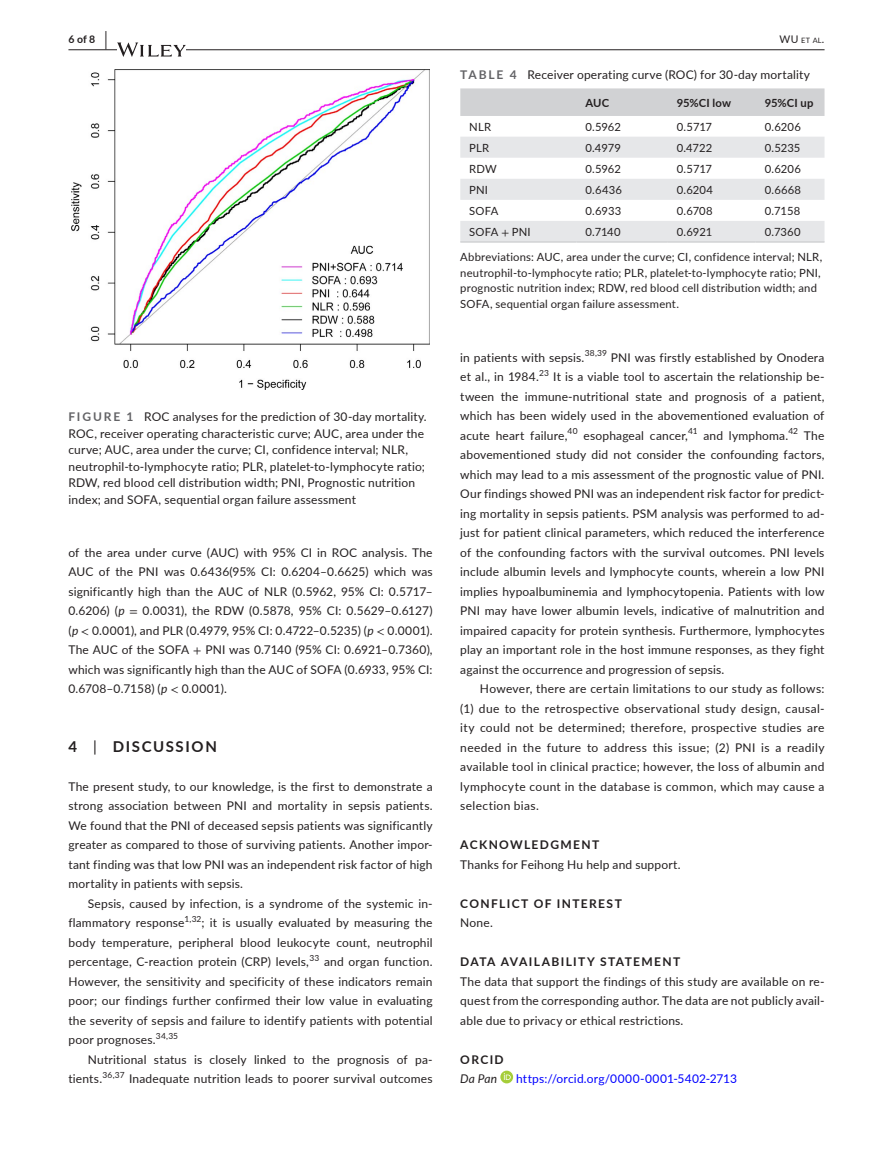
<style>
.page{position:relative;width:893px;height:1174px;background:#fff}
.page>*{position:absolute;margin:0;border:0;box-sizing:border-box;transform-origin:0 0}
.t1{font:700 15px "Lato";letter-spacing:.11em;color:#231f20}
.t2{font:12px/19.5px "Lato";letter-spacing:.015em;color:#231f20;text-align:justify}
.t3{font:700 12px "Lato";letter-spacing:.115em;color:#231f20}
.t4{font:12px "Lato";letter-spacing:.015em;color:#00f}
.t5{font:italic 12px "Lato";color:#231f20}
.t6{font:11.25px/15.8px "Lato";letter-spacing:.015em;color:#231f20}
.t7{font:700 11.25px "Lato";letter-spacing:.015em;color:#231f20}
.t8{font:700 10.5px "Lato";color:#231f20}
.t9{font:8.4px "Lato";letter-spacing:.01em;color:#231f20}
.t10{font:7.35px "Lato";color:#231f20}
.s1{font-size:19.5px}
.s2{font-size:10.5px}
.s3{font-weight:700;color:#636366}
.s4{font-style:italic}
.s5{font-family:"STIX"}
.s6{font-weight:400}
</style>
<div class="page">
<hr style="left:68px;top:49px;width:756px;height:1px;background:#231f20">
<svg style="left:117px;top:42px;width:69px;height:15px"></svg>
<svg style="left:500px;top:1070px;width:13px;height:13px"></svg>
<svg style="left:504px;top:1073px;width:7px;height:7px"></svg>
<div style="left:68px;top:69px;width:365px;height:320px;background:linear-gradient(to bottom,#fff,#fff)"></div>
<img style="left:72px;top:69px;width:357px;height:320px">
<div style="left:460px;top:88px;width:364px;height:28px;background:#d1d2d4"></div>
<svg style="left:460px;top:137px;width:364px;height:104px"></svg>
<hr style="left:460px;top:241px;width:116px;height:2px;background:#d1d2d4">
<hr style="left:576px;top:241px;width:92px;height:2px;background:#d1d2d4">
<hr style="left:668px;top:241px;width:88px;height:2px;background:#d1d2d4">
<hr style="left:756px;top:241px;width:68px;height:2px;background:#d1d2d4">
<p class="t8" style="left:68px;top:31px;width:40px">6 of 8 <span class="s1">|</span></p>
<p class="t10" style="left:780px;top:35px;width:46px"><span class="s2">WU</span> et al<span class="s2">.</span></p>
<p class="t2" style="left:68px;top:408px;width:360px;line-height:16.5px;text-align:left"><span class="s3">FIGURE 1</span> ROC analyses for the prediction of 30-day mortality.<br>ROC, receiver operating characteristic curve; AUC, area under the curve; AUC, area under the curve; CI, confidence interval; NLR, neutrophil-to-lymphocyte ratio; PLR, platelet-to-lymphocyte ratio; RDW, red blood cell distribution width; PNI, Prognostic nutrition index; and SOFA, sequential organ failure assessment</p>
<p class="t2" style="left:68px;top:542px;width:366px">of the area under curve (AUC) with 95% CI in ROC analysis. The AUC of the PNI was 0.6436(95% CI: 0.6204–0.6625) which was significantly high than the AUC of NLR (0.5962, 95% CI: 0.5717– 0.6206) (<span class="s4">p</span> <span class="s5">=</span> 0.0031), the RDW (0.5878, 95% CI: 0.5629–0.6127) (<span class="s4">p</span> <span class="s5">&lt;</span> 0.0001), and PLR (0.4979, 95% CI: 0.4722–0.5235) (<span class="s4">p</span> <span class="s5">&lt;</span> 0.0001).<br>The AUC of the SOFA <span class="s5">+</span> PNI was 0.7140 (95% CI: 0.6921–0.7360), which was significantly high than the AUC of SOFA (0.6933, 95% CI:<br>0.6708–0.7158) (<span class="s4">p</span> <span class="s5">&lt;</span> 0.0001).</p>
<p class="t1" style="left:68px;top:735px;width:150px">4 <span class="s6">|</span> DISCUSSION</p>
<p class="t2" style="left:68px;top:776px;width:366px">The present study, to our knowledge, is the first to demonstrate a strong association between PNI and mortality in sepsis patients.<br>We found that the PNI of deceased sepsis patients was significantly greater as compared to those of surviving patients. Another impor&shy;tant finding was that low PNI was an independent risk factor of high mortality in patients with sepsis.</p>
<p class="t2" style="left:68px;top:893px;width:366px;text-indent:20px">Sepsis, caused by infection, is a syndrome of the systemic in&shy;flammatory response</p>
<p class="t9" style="left:184px;top:913px;width:19px">1,32</p>
<p class="t2" style="left:68px;top:912px;width:366px;text-indent:133px">; it is usually evaluated by measuring the body temperature, peripheral blood leukocyte count, neutrophil percentage, C-reaction protein (CRP) levels,</p>
<p class="t9" style="left:309px;top:952px;width:11px">33</p>
<p class="t2" style="left:68px;top:951px;width:366px;text-indent:256px">and organ function.<br>However, the sensitivity and specificity of these indicators remain poor; our findings further confirmed their low value in evaluating the severity of sepsis and failure to identify patients with potential poor prognoses.</p>
<p class="t9" style="left:156px;top:1030px;width:24px">34,35</p>
<p class="t2" style="left:68px;top:1049px;width:366px;text-align:right">Nutritional status is closely linked to the prognosis of pa&shy;tients.<sup>36,37</sup> Inadequate nutrition leads to poorer survival outcomes</p>
<p class="t2" style="left:460px;top:64px;width:351px"><span class="s3">TABLE 4</span> Receiver operating curve (ROC) for 30-day mortality</p>
<p class="t7" style="left:585px;top:94px;width:25px">AUC</p>
<p class="t7" style="left:677px;top:94px;width:56px">95%CI low</p>
<p class="t7" style="left:765px;top:94px;width:50px">95%CI up</p>
<p class="t6" style="left:469px;top:118px;width:23px">NLR</p>
<p class="t6" style="left:585px;top:118px;width:37px">0.5962</p>
<p class="t6" style="left:677px;top:118px;width:37px">0.5717</p>
<p class="t6" style="left:765px;top:118px;width:38px">0.6206</p>
<p class="t6" style="left:469px;top:139px;width:21px">PLR</p>
<p class="t6" style="left:585px;top:139px;width:37px">0.4979</p>
<p class="t6" style="left:677px;top:139px;width:37px">0.4722</p>
<p class="t6" style="left:765px;top:139px;width:37px">0.5235</p>
<p class="t6" style="left:469px;top:160px;width:29px">RDW</p>
<p class="t6" style="left:585px;top:160px;width:37px">0.5962</p>
<p class="t6" style="left:677px;top:160px;width:37px">0.5717</p>
<p class="t6" style="left:765px;top:160px;width:38px">0.6206</p>
<p class="t6" style="left:469px;top:181px;width:20px">PNI</p>
<p class="t6" style="left:585px;top:181px;width:38px">0.6436</p>
<p class="t6" style="left:677px;top:181px;width:38px">0.6204</p>
<p class="t6" style="left:765px;top:181px;width:38px">0.6668</p>
<p class="t6" style="left:469px;top:202px;width:31px">SOFA</p>
<p class="t6" style="left:585px;top:202px;width:37px">0.6933</p>
<p class="t6" style="left:677px;top:202px;width:37px">0.6708</p>
<p class="t6" style="left:765px;top:202px;width:37px">0.7158</p>
<p class="t6" style="left:469px;top:223px;width:63px">SOFA <span class="s5">+</span> PNI</p>
<p class="t6" style="left:585px;top:223px;width:37px">0.7140</p>
<p class="t6" style="left:677px;top:223px;width:37px">0.6921</p>
<p class="t6" style="left:765px;top:223px;width:37px">0.7360</p>
<p class="t6" style="left:460px;top:248px;width:363px">Abbreviations: AUC, area under the curve; CI, confidence interval; NLR, neutrophil-to-lymphocyte ratio; PLR, platelet-to-lymphocyte ratio; PNI, prognostic nutrition index; RDW, red blood cell distribution width; and SOFA, sequential organ failure assessment.</p>
<p class="t2" style="left:460px;top:347px;width:126px">in patients with sepsis.</p>
<p class="t9" style="left:585px;top:347px;width:24px">38,39</p>
<p class="t2" style="left:611px;top:347px;width:215px">PNI was firstly established by Onodera</p>
<p class="t2" style="left:460px;top:366px;width:80px">et al., in 1984.</p>
<p class="t9" style="left:539px;top:367px;width:11px">23</p>
<p class="t2" style="left:460px;top:366px;width:366px;text-indent:93px">It is a viable tool to ascertain the relationship be&shy;tween the immune-nutritional state and prognosis of a patient, which has been widely used in the abovementioned evaluation of acute heart failure,</p>
<p class="t9" style="left:568px;top:425px;width:12px">40</p>
<p class="t2" style="left:583px;top:425px;width:106px">esophageal cancer,</p>
<p class="t9" style="left:688px;top:425px;width:11px">41</p>
<p class="t2" style="left:703px;top:425px;width:86px">and lymphoma.</p>
<p class="t9" style="left:788px;top:425px;width:11px">42</p>
<p class="t2" style="left:460px;top:425px;width:366px;text-indent:344px">The abovementioned study did not consider the confounding factors, which may lead to a mis assessment of the prognostic value of PNI.<br>Our findings showed PNI was an independent risk factor for predict&shy;ing mortality in sepsis patients. PSM analysis was performed to ad&shy;just for patient clinical parameters, which reduced the interference of the confounding factors with the survival outcomes. PNI levels include albumin levels and lymphocyte counts, wherein a low PNI implies hypoalbuminemia and lymphocytopenia. Patients with low PNI may have lower albumin levels, indicative of malnutrition and impaired capacity for protein synthesis. Furthermore, lymphocytes play an important role in the host immune responses, as they fight against the occurrence and progression of sepsis.</p>
<p class="t2" style="left:460px;top:678px;width:366px;text-indent:20px">However, there are certain limitations to our study as follows: (1) due to the retrospective observational study design, causal&shy;ity could not be determined; therefore, prospective studies are needed in the future to address this issue; (2) PNI is a readily available tool in clinical practice; however, the loss of albumin and lymphocyte count in the database is common, which may cause a selection bias.</p>
<p class="t3" style="left:460px;top:836px;width:141px">ACKNOWLEDGMENT</p>
<p class="t2" style="left:460px;top:854px;width:222px">Thanks for Feihong Hu help and support.</p>
<p class="t3" style="left:460px;top:894px;width:163px">CONFLICT OF INTEREST</p>
<p class="t2" style="left:460px;top:912px;width:34px">None.</p>
<p class="t3" style="left:460px;top:953px;width:221px">DATA AVAILABILITY STATEMENT</p>
<p class="t2" style="left:460px;top:971px;width:366px">The data that support the findings of this study are available on re&shy;quest from the corresponding author. The data are not publicly avail&shy;able due to privacy or ethical restrictions.</p>
<p class="t3" style="left:460px;top:1050px;width:45px">ORCID</p>
<p class="t5" style="left:460px;top:1070px;width:39px">Da Pan</p>
<p class="t4" style="left:516px;top:1070px;width:222px">https://orcid.org/0000-0001-5402-2713</p>
</div>
